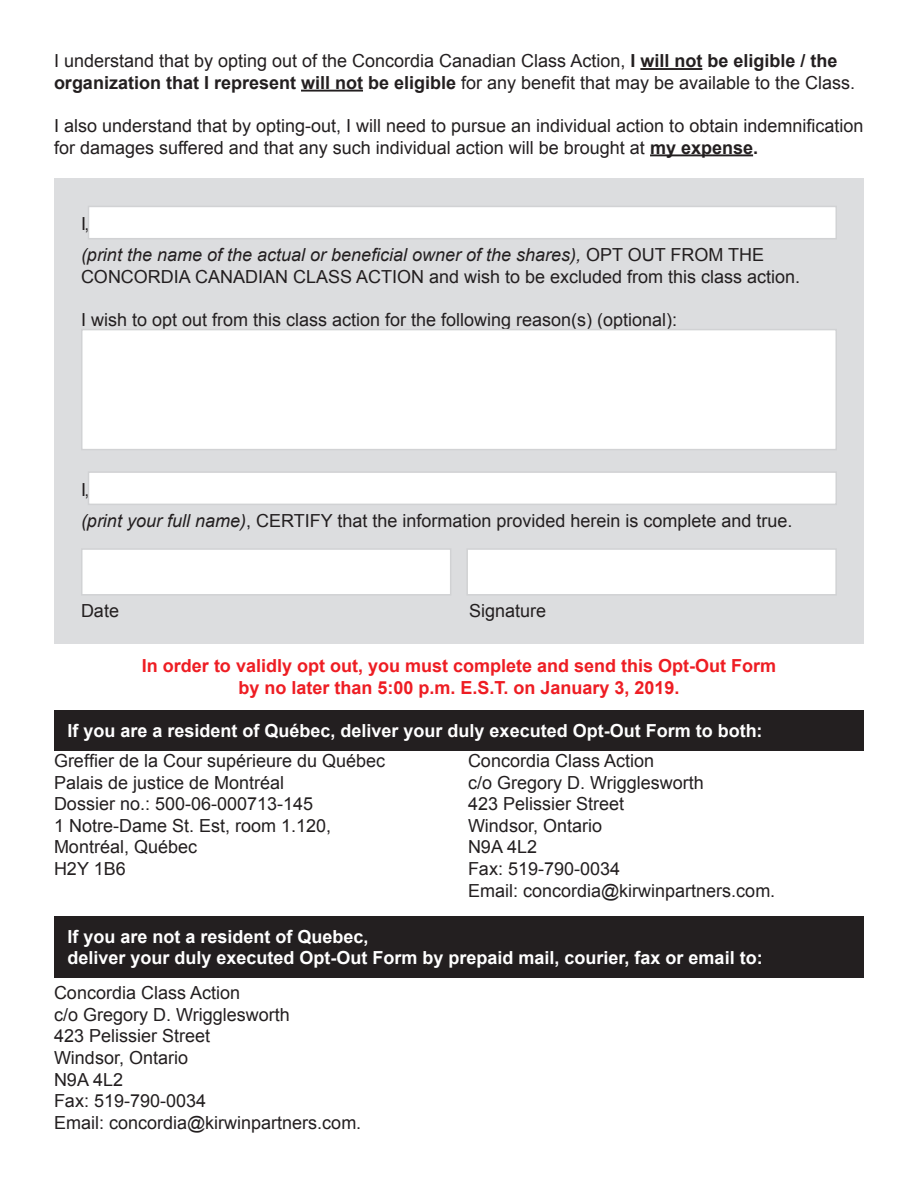
<style>
.page{position:relative;width:918px;height:1188px;background:#fff}
.page>*{position:absolute;margin:0;border:0;box-sizing:border-box;transform-origin:0 0}
.t1{font:18px/21.6px "Arial";color:#231f20}
.t2{font:700 18px/21.6px "Arial";color:#fff}
.t3{font:700 18px/21.6px "Arial";color:#ee1d23;text-align:center}
.s1{font-weight:700}
.s2{font-style:italic}
</style>
<div class="page">
<hr style="left:640px;top:68px;width:62px;height:2px;background:#231f20">
<hr style="left:301px;top:90px;width:62px;height:2px;background:#231f20">
<hr style="left:650px;top:154px;width:103px;height:2px;background:#231f20">
<div style="left:54px;top:179px;width:810px;height:465px;background:#dcdddf"></div>
<div style="left:88px;top:206px;width:749px;height:33px;background:#fff;border:2px solid #d1d2d4"></div>
<div style="left:81px;top:329px;width:756px;height:121px;background:#fff;border:2px solid #d1d2d4"></div>
<div style="left:88px;top:471px;width:749px;height:34px;background:#fff;border:2px solid #d1d2d4"></div>
<div style="left:81px;top:548px;width:370px;height:48px;background:#fff;border:2px solid #d1d2d4"></div>
<div style="left:466px;top:548px;width:371px;height:48px;background:#fff;border:2px solid #d1d2d4"></div>
<div style="left:54px;top:710px;width:810px;height:40px;background:#231f20"></div>
<div style="left:54px;top:916px;width:810px;height:62px;background:#231f20"></div>
<p class="t1" style="left:54px;top:50px;width:803px">I understand that by opting out of the Concordia Canadian Class Action, <span class="s1">I will not be eligible / the organization that I represent will not be eligible</span> for any benefit that may be available to the Class.</p>
<p class="t1" style="left:54px;top:115px;width:811px">I also understand that by opting-out, I will need to pursue an individual action to obtain indemnification for damages suffered and that any such individual action will be brought at <span class="s1">my expense.</span></p>
<p class="t1" style="left:81px;top:214px;width:10px">I,</p>
<p class="t1" style="left:81px;top:244px;width:721px"><span class="s2">(print the name of the actual or beneficial owner of the shares),</span> OPT OUT FROM THE<br>CONCORDIA CANADIAN CLASS ACTION and wish to be excluded from this class action.</p>
<p class="t1" style="left:81px;top:309px;width:598px">I wish to opt out from this class action for the following reason(s) (optional):</p>
<p class="t1" style="left:81px;top:479px;width:10px">I,</p>
<p class="t1" style="left:81px;top:510px;width:713px"><span class="s2">(print your full name)</span>, CERTIFY that the information provided herein is complete and true.</p>
<p class="t1" style="left:81px;top:600px;width:40px">Date</p>
<p class="t1" style="left:469px;top:600px;width:79px">Signature</p>
<p class="t3" style="left:142px;top:656px;width:636px">In order to validly opt out, you must complete and send this Opt-Out Form by no later than 5:00 p.m. E.S.T. on January 3, 2019.</p>
<p class="t2" style="left:68px;top:720px;width:697px">If you are a resident of Québec, deliver your duly executed Opt-Out Form to both:</p>
<p class="t1" style="left:54px;top:750px;width:333px">Greffier de la Cour supérieure du Québec</p>
<p class="t1" style="left:54px;top:772px;width:232px">Palais de justice de Montréal</p>
<p class="t1" style="left:54px;top:793px;width:261px">Dossier no.: 500-06-000713-145</p>
<p class="t1" style="left:54px;top:815px;width:279px">1 Notre-Dame St. Est, room 1.120,</p>
<p class="t1" style="left:54px;top:836px;width:145px">Montréal, Québec</p>
<p class="t1" style="left:54px;top:858px;width:73px">H2Y 1B6</p>
<p class="t1" style="left:468px;top:750px;width:188px">Concordia Class Action</p>
<p class="t1" style="left:468px;top:772px;width:237px">c/o Gregory D. Wrigglesworth</p>
<p class="t1" style="left:468px;top:793px;width:158px">423 Pelissier Street</p>
<p class="t1" style="left:468px;top:815px;width:136px">Windsor, Ontario</p>
<p class="t1" style="left:468px;top:836px;width:71px">N9A 4L2</p>
<p class="t1" style="left:468px;top:858px;width:154px">Fax: 519-790-0034</p>
<p class="t1" style="left:468px;top:880px;width:309px">Email: concordia@kirwinpartners.com.</p>
<p class="t2" style="left:68px;top:926px;width:697px">If you are not a resident of Quebec,<br>deliver your duly executed Opt-Out Form by prepaid mail, courier, fax or email to:</p>
<p class="t1" style="left:54px;top:982px;width:188px">Concordia Class Action</p>
<p class="t1" style="left:54px;top:1004px;width:237px">c/o Gregory D. Wrigglesworth</p>
<p class="t1" style="left:54px;top:1026px;width:158px">423 Pelissier Street</p>
<p class="t1" style="left:54px;top:1047px;width:136px">Windsor, Ontario</p>
<p class="t1" style="left:54px;top:1069px;width:71px">N9A 4L2</p>
<p class="t1" style="left:54px;top:1090px;width:154px">Fax: 519-790-0034</p>
<p class="t1" style="left:54px;top:1112px;width:309px">Email: concordia@kirwinpartners.com.</p>
</div>
